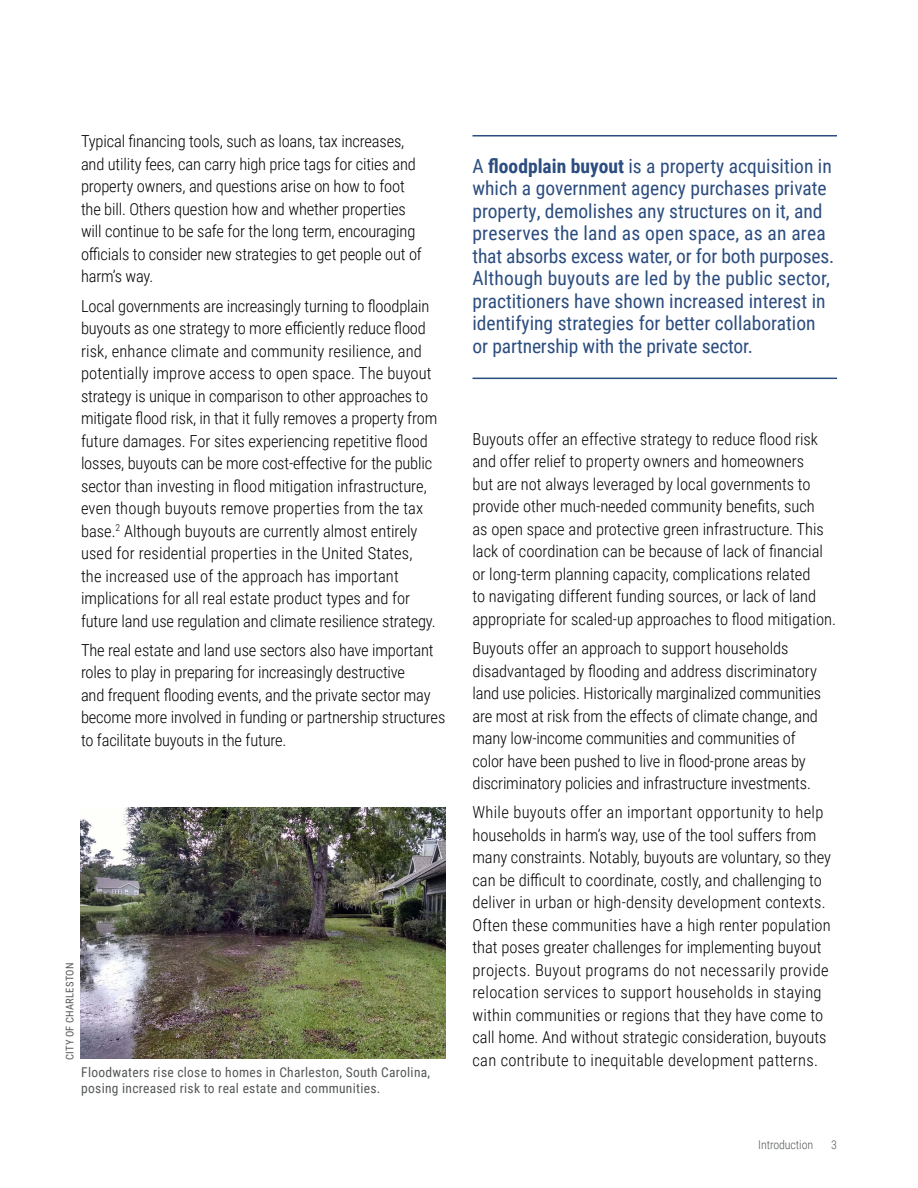
<style>
.page{position:relative;width:918px;height:1188px;background:#fff}
.page>*{position:absolute;margin:0;border:0;box-sizing:border-box;transform-origin:0 0}
.t1{font:19.5px/22.5px "Roboto Condensed";color:#2c4d7f}
.t2{font:300 16.5px/22.5px "Roboto Condensed";color:#000}
.t3{font:13.5px/16.5px "Roboto Condensed";letter-spacing:.02em;color:#545758}
.t4{font:300 12px "Roboto Condensed";letter-spacing:-.01em;color:#545758}
.t5{font:10.5px "Roboto Condensed";letter-spacing:.025em;color:#545758}
.s1{font-weight:700}
</style>
<div class="page">
<hr style="left:472px;top:135px;width:365px;height:1px;background:#2c4d7f">
<hr style="left:472px;top:378px;width:365px;height:1px;background:#2c4d7f">
<img style="left:80px;top:807px;width:366px;height:252px">
<p class="t2" style="left:81px;top:130px;width:342px">Typical financing tools, such as loans, tax increases, and utility fees, can carry high price tags for cities and property owners, and questions arise on how to foot the bill. Others question how and whether properties will continue to be safe for the long term, encouraging officials to consider new strategies to get people out of harm’s way.</p>
<p class="t2" style="left:81px;top:294px;width:358px">Local governments are increasingly turning to floodplain buyouts as one strategy to more efficiently reduce flood risk, enhance climate and community resilience, and potentially improve access to open space. The buyout strategy is unique in comparison to other approaches to mitigate flood risk, in that it fully removes a property from future damages. For sites experiencing repetitive flood losses, buyouts can be more cost-effective for the public sector than investing in flood mitigation infrastructure, even though buyouts remove properties from the tax base.<sup>2</sup> Although buyouts are currently almost entirely used for residential properties in the United States, the increased use of the approach has important implications for all real estate product types and for future land use regulation and climate resilience strategy.</p>
<p class="t2" style="left:81px;top:638px;width:366px">The real estate and land use sectors also have important roles to play in preparing for increasingly destructive<br>and frequent flooding events, and the private sector may become more involved in funding or partnership structures to facilitate buyouts in the future.</p>
<p class="t5" style="left:63px;top:1060px;width:99px;rotate:-90deg">CITY OF CHARLESTON</p>
<p class="t3" style="left:81px;top:1063px;width:350px">Floodwaters rise close to homes in Charleston, South Carolina, posing increased risk to real estate and communities.</p>
<p class="t1" style="left:472px;top:154px;width:363px">A <span class="s1">floodplain buyout</span> is a property acquisition in which a government agency purchases private property, demolishes any structures on it, and preserves the land as open space, as an area that absorbs excess water, or for both purposes.<br>Although buyouts are led by the public sector, practitioners have shown increased interest in identifying strategies for better collaboration or partnership with the private sector.</p>
<p class="t2" style="left:472px;top:427px;width:365px">Buyouts offer an effective strategy to reduce flood risk and offer relief to property owners and homeowners<br>but are not always leveraged by local governments to provide other much-needed community benefits, such<br>as open space and protective green infrastructure. This lack of coordination can be because of lack of financial or long-term planning capacity, complications related<br>to navigating different funding sources, or lack of land appropriate for scaled-up approaches to flood mitigation.</p>
<p class="t2" style="left:472px;top:636px;width:350px">Buyouts offer an approach to support households disadvantaged by flooding and address discriminatory land use policies. Historically marginalized communities are most at risk from the effects of climate change, and many low-income communities and communities of color have been pushed to live in flood-prone areas by discriminatory policies and infrastructure investments.</p>
<p class="t2" style="left:472px;top:801px;width:360px">While buyouts offer an important opportunity to help households in harm’s way, use of the tool suffers from many constraints. Notably, buyouts are voluntary, so they can be difficult to coordinate, costly, and challenging to deliver in urban or high-density development contexts.<br>Often these communities have a high renter population that poses greater challenges for implementing buyout projects. Buyout programs do not necessarily provide relocation services to support households in staying within communities or regions that they have come to call home. And without strategic consideration, buyouts can contribute to inequitable development patterns.</p>
<p class="t4" style="left:758px;top:1136px;width:57px">Introduction</p>
<p class="t4" style="left:831px;top:1136px;width:7px">3</p>
</div>
